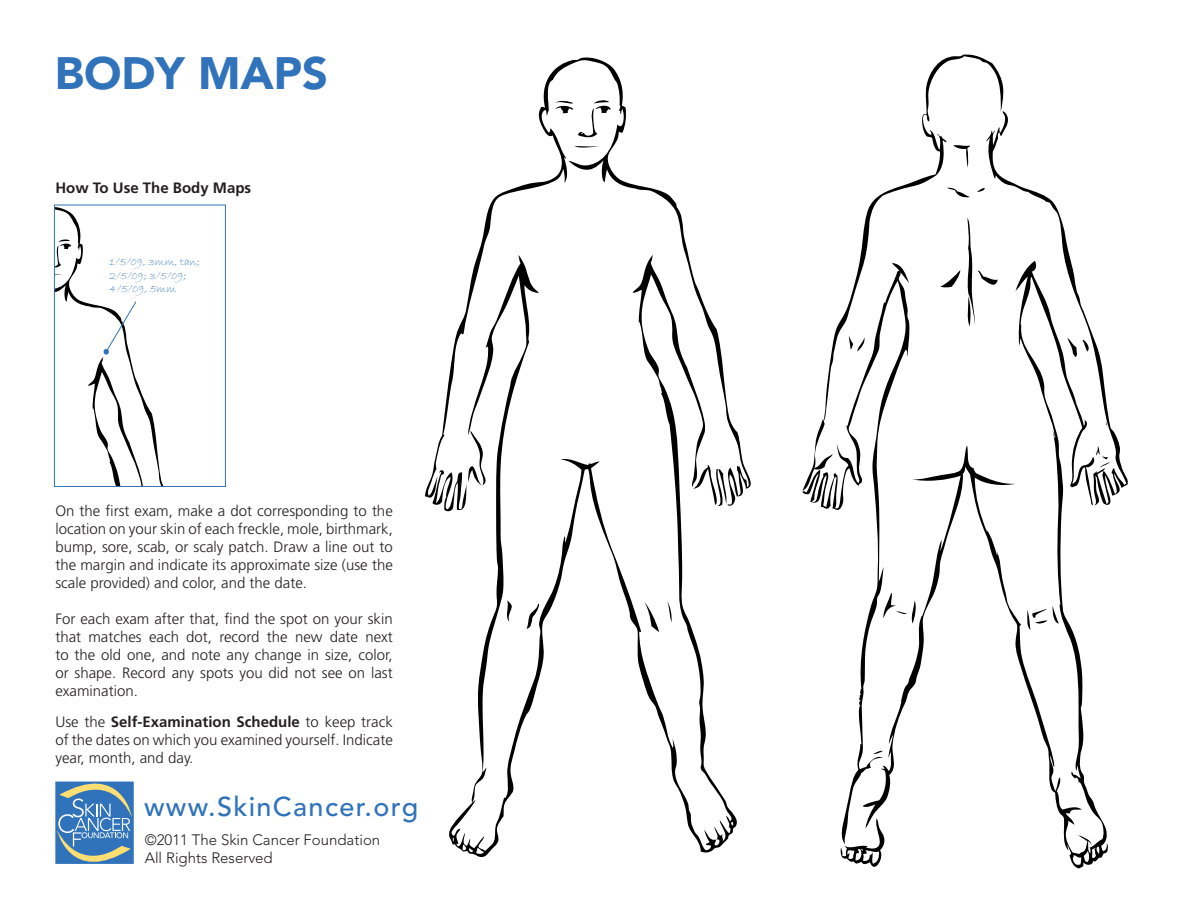
<style>
.page{position:relative;width:1188px;height:918px;background:#fff}
.page>*{position:absolute;margin:0;border:0;box-sizing:border-box;transform-origin:0 0}
.Body{font:900 45px "Avenir LT Std";color:#3073ba}
.t1{font:500 27px "Avenir LT Std";letter-spacing:.05em;color:#3073ba}
.Body-2{font:300 15px/18px "Frutiger LT Std";color:#231f20;text-align:justify}
.t2{font:300 15px "Avenir LT Std";color:#231f20}
.Body-3{font:700 15px "Frutiger LT Std";color:#231f20}
.t3{font:11.25px "Bradley Hand ITC";color:#3073ba}
.s1{font-weight:700}
</style>
<div class="page">
<svg style="left:54px;top:205px;width:127px;height:281px"></svg>
<svg style="left:859px;top:55px;width:144px;height:208px"></svg>
<svg style="left:986px;top:111px;width:142px;height:394px"></svg>
<svg style="left:953px;top:144px;width:18px;height:24px"></svg>
<svg style="left:940px;top:218px;width:58px;height:43px"></svg>
<svg style="left:862px;top:261px;width:247px;height:607px"></svg>
<svg style="left:802px;top:263px;width:108px;height:581px"></svg>
<svg style="left:1067px;top:338px;width:24px;height:19px"></svg>
<svg style="left:1096px;top:446px;width:14px;height:22px"></svg>
<svg style="left:883px;top:592px;width:34px;height:32px"></svg>
<svg style="left:1026px;top:609px;width:21px;height:21px"></svg>
<svg style="left:840px;top:818px;width:46px;height:50px"></svg>
<svg style="left:425px;top:57px;width:326px;height:441px"></svg>
<svg style="left:448px;top:254px;width:293px;height:603px"></svg>
<svg style="left:432px;top:431px;width:58px;height:82px"></svg>
<svg style="left:644px;top:602px;width:15px;height:30px"></svg>
<svg style="left:55px;top:782px;width:79px;height:82px"></svg>
<p class="Body" style="left:55px;top:46px;width:275px">BODY MAPS</p>
<p class="Body-3" style="left:55px;top:179px;width:197px">How To Use The Body Maps</p>
<p class="t3" style="left:110px;top:255px;width:91px">1/5/09, 3mm, tan;</p>
<p class="t3" style="left:110px;top:268px;width:78px">2/5/09; 3/5/09;</p>
<p class="t3" style="left:110px;top:282px;width:68px">4/5/09, 5mm</p>
<p class="Body-2" style="left:55px;top:502px;width:339px">On the first exam, make a dot corresponding to the location on your skin of each freckle, mole, birthmark, bump, sore, scab, or scaly patch. Draw a line out to the margin and indicate its approximate size (use the scale provided) and color, and the date.</p>
<p class="Body-2" style="left:55px;top:610px;width:339px">For each exam after that, find the spot on your skin that matches each dot, record the new date next to the old one, and note any change in size, color, or shape. Record any spots you did not see on last examination.</p>
<p class="Body-2" style="left:55px;top:713px;width:339px">Use the <span class="s1">Self-Examination Schedule</span> to keep track of the dates on which you examined yourself. Indicate year, month, and day.</p>
<p class="t1" style="left:144px;top:791px;width:276px">www.SkinCancer.org</p>
<p class="t2" style="left:145px;top:831px;width:237px">©2011 The Skin Cancer Foundation</p>
<p class="t2" style="left:145px;top:849px;width:130px">All Rights Reserved</p>
</div>
